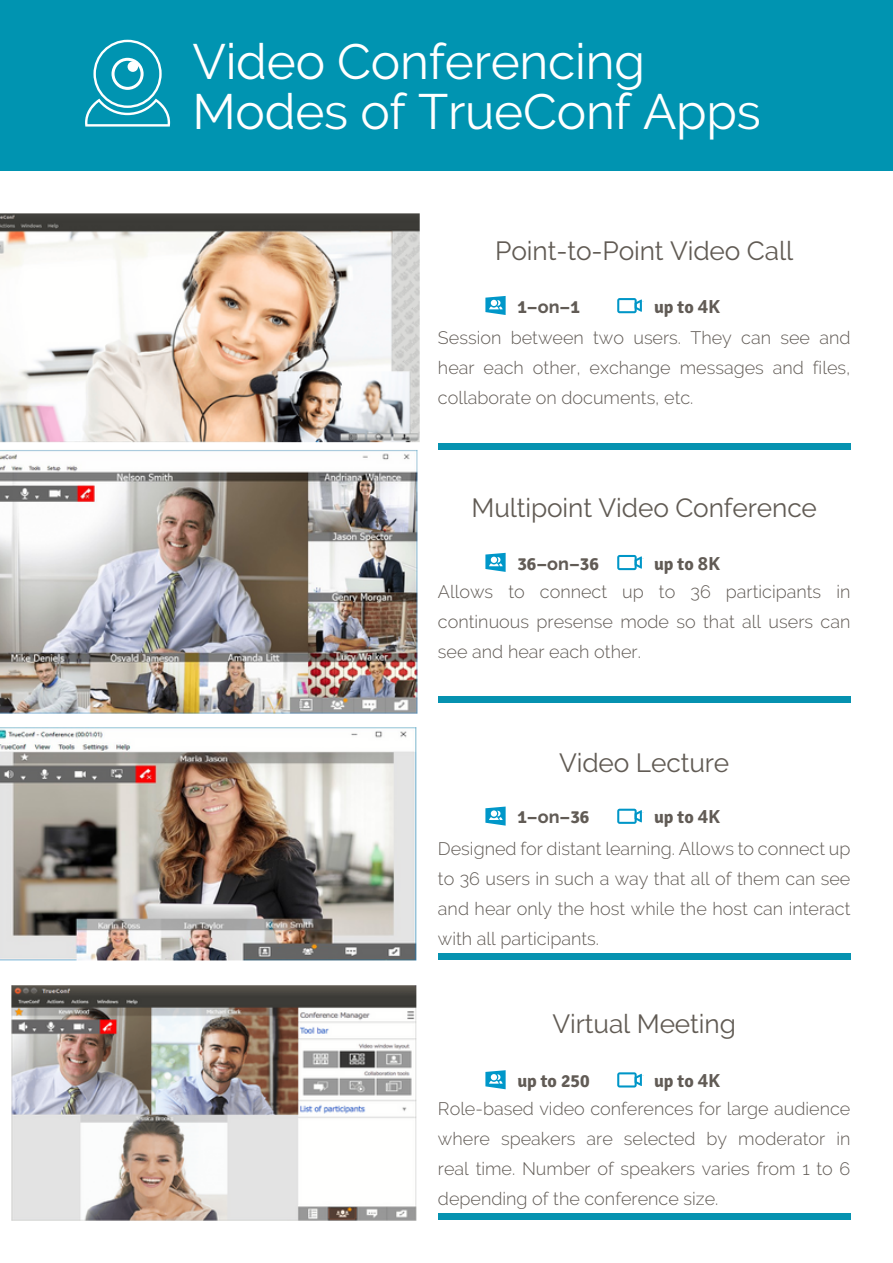
<style>
.page{position:relative;width:893px;height:1263px;background:#fff}
.page>*{position:absolute;margin:0;border:0;box-sizing:border-box;transform-origin:0 0}
.t1{font:49.5px/49.5px "Raleway";letter-spacing:-.005em;color:#fff}
.t2{font:26.25px "Raleway";letter-spacing:-.005em;color:#615b54}
.t3{font:300 18px/30px "Raleway";color:#615b55;text-align:justify}
.t4{font:700 18px "Signika";color:#615b55}
.t5{font:700 18px "Raleway";color:#615b55}
.s1{font-family:"Signika"}
.s2{font-family:"Open Sans"}
.s3{font-family:"Raleway"}
</style>
<div class="page">
<div style="left:0;top:0;width:893px;height:170px;background:#0094b1"></div>
<div style="left:438px;top:443px;width:412px;height:7px;background:#0692b0"></div>
<div style="left:438px;top:696px;width:412px;height:7px;background:#0692b0"></div>
<div style="left:438px;top:953px;width:412px;height:7px;background:#0692b0"></div>
<div style="left:438px;top:1213px;width:412px;height:6px;background:#0692b0"></div>
<svg style="left:85px;top:40px;width:85px;height:87px"></svg>
<svg style="left:485px;top:296px;width:21px;height:19px"></svg>
<svg style="left:617px;top:298px;width:25px;height:15px"></svg>
<svg style="left:485px;top:553px;width:21px;height:19px"></svg>
<svg style="left:617px;top:555px;width:25px;height:15px"></svg>
<svg style="left:485px;top:806px;width:21px;height:20px"></svg>
<svg style="left:617px;top:809px;width:25px;height:15px"></svg>
<svg style="left:485px;top:1070px;width:21px;height:19px"></svg>
<svg style="left:617px;top:1072px;width:25px;height:15px"></svg>
<img style="left:0;top:213px;width:420px;height:1008px">
<h1 class="t1" style="left:192px;top:37px;width:570px">Video Conferencing<br>Modes of TrueConf Apps</h1>
<h2 class="t2" style="left:495px;top:235px;width:299px">Point-to-Point Video Call</h2>
<p class="t5" style="left:517px;top:296px;width:64px"><span class="s1">1</span>–on–<span class="s1">1</span></p>
<p class="t4" style="left:654px;top:296px;width:67px">up to <span class="s2">4K</span></p>
<p class="t3" style="left:438px;top:323px;width:414px">Session between two users. They can see and hear each other, exchange messages and files, collaborate on documents, etc.</p>
<h2 class="t2" style="left:471px;top:493px;width:347px">Multipoint Video Conference</h2>
<p class="t4" style="left:517px;top:553px;width:83px">36<span class="s3">–on–</span>36</p>
<p class="t4" style="left:654px;top:553px;width:67px">up to <span class="s2">8K</span></p>
<p class="t3" style="left:438px;top:577px;width:414px">Allows to connect up to 36 participants in continuous presense mode so that all users can see and hear each other.</p>
<h2 class="t2" style="left:559px;top:747px;width:172px">Video Lecture</h2>
<p class="t5" style="left:517px;top:807px;width:74px"><span class="s1">1</span>–on–<span class="s1">36</span></p>
<p class="t4" style="left:654px;top:806px;width:67px">up to <span class="s2">4K</span></p>
<p class="t3" style="left:438px;top:833px;width:414px">Designed for distant learning. Allows to connect up to 36 users in such a way that all of them can see and hear only the host while the host can interact with all participants.</p>
<h2 class="t2" style="left:553px;top:1008px;width:185px">Virtual Meeting</h2>
<p class="t4" style="left:517px;top:1070px;width:74px">up to 250</p>
<p class="t4" style="left:654px;top:1070px;width:67px">up to <span class="s2">4K</span></p>
<p class="t3" style="left:438px;top:1093px;width:414px">Role-based video conferences for large audience where speakers are selected by moderator in real time. Number of speakers varies from 1 to 6 depending of the conference size.</p>
</div>
